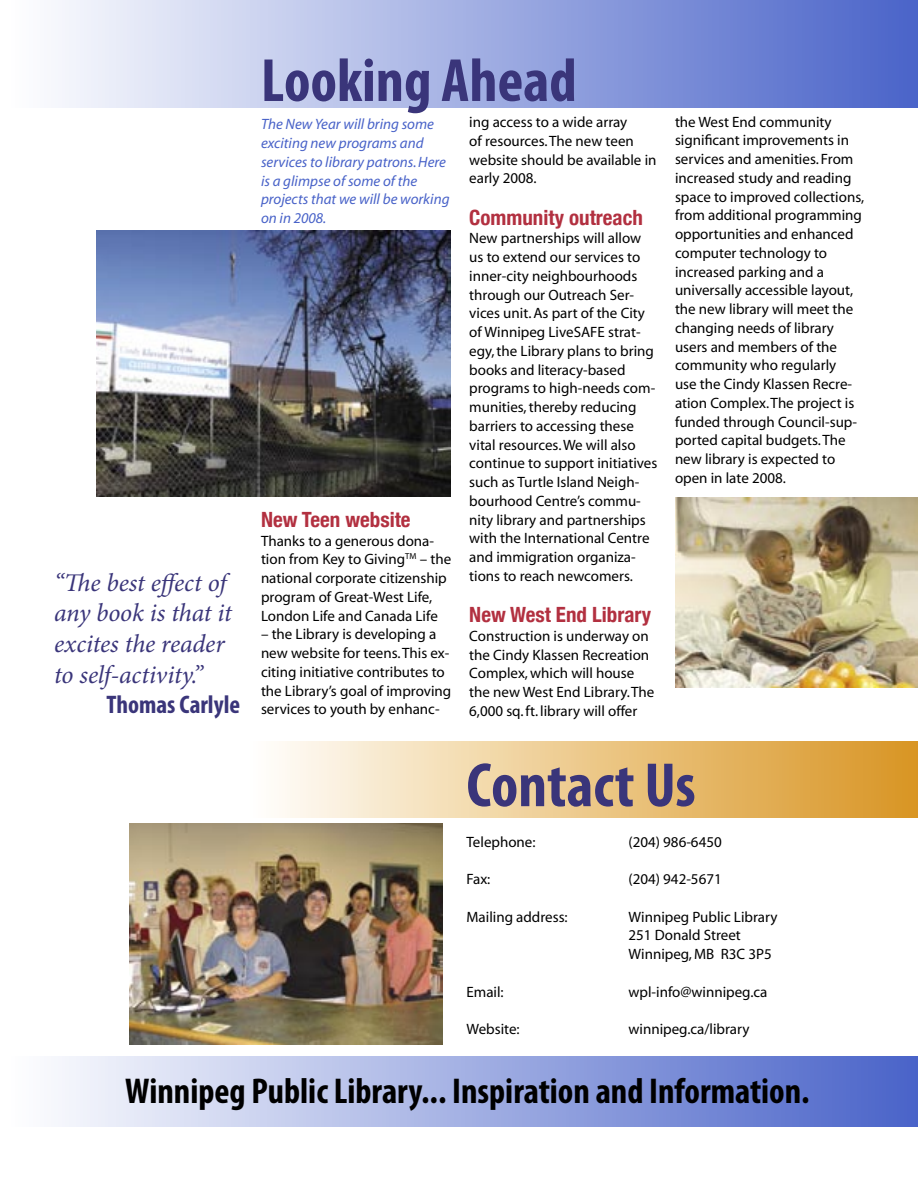
<style>
.page{position:relative;width:918px;height:1188px;background:#fff}
.page>*{position:absolute;margin:0;border:0;box-sizing:border-box;transform-origin:0 0}
.t1{font:700 condensed 63px "Myriad Pro";color:#3a357a}
.t2{font:700 condensed 61.5px "Myriad Pro";color:#3a357a}
.t3{font:700 condensed 36px "Myriad Pro";color:#000}
.t4{font:italic 25.5px "Minion Pro";letter-spacing:-.005em;color:#3a357a}
.t5{font:700 condensed 25.5px "Myriad Pro";color:#3a357a}
.t6{font:700 condensed 21px "Helvetica Neue";color:#b23040}
.t7{font:15px/18.8px "Myriad";color:#000}
.t8{font:italic 15px/18.8px "Myriad";color:#4862c8}
</style>
<div class="page">
<img style="left:129px;top:824px;width:313px;height:221px">
<div style="left:0;top:1057px;width:918px;height:69px;background:linear-gradient(to right,#fff,#4963c8)"></div>
<div style="left:247px;top:741px;width:671px;height:76px;background:linear-gradient(to right,#fffffb,#d99521)"></div>
<div style="left:0;top:0;width:918px;height:108px;background:linear-gradient(to right,#fff,#4a64c9)"></div>
<img style="left:675px;top:497px;width:243px;height:190px">
<img style="left:96px;top:231px;width:354px;height:265px">
<p class="t4" style="left:54px;top:567px;width:174px">“The best effect of</p>
<p class="t4" style="left:54px;top:598px;width:179px">any book is that it</p>
<p class="t4" style="left:54px;top:629px;width:172px">excites the reader</p>
<p class="t4" style="left:54px;top:659px;width:151px">to self-activity.”</p>
<p class="t5" style="left:107px;top:691px;width:135px">Thomas Carlyle</p>
<p class="t2" style="left:261px;top:47px;width:317px">Looking Ahead</p>
<p class="t8" style="left:261px;top:116px;width:190px">The New Year will bring some exciting new programs and services to library patrons. Here is a glimpse of some of the projects that we will be working on in 2008.</p>
<p class="t6" style="left:261px;top:507px;width:151px">New Teen website</p>
<p class="t7" style="left:261px;top:532px;width:192px">Thanks to a generous dona&shy;tion from Key to Giving<sup>TM</sup> – the national corporate citizenship program of Great-West Life,<br>London Life and Canada Life</p>
<p class="t7" style="left:261px;top:626px;width:192px">– the Library is developing a new website for teens. This ex&shy;citing initiative contributes to the Library’s goal of improving services to youth by enhanc-</p>
<p class="t7" style="left:469px;top:113px;width:189px">ing access to a wide array<br>of resources. The new teen website should be available in early 2008.</p>
<p class="t6" style="left:469px;top:204px;width:175px">Community outreach</p>
<p class="t7" style="left:469px;top:230px;width:190px">New partnerships will allow us to extend our services to inner-city neighbourhoods through our Outreach Ser&shy;vices unit. As part of the City of Winnipeg LiveSAFE strat&shy;egy, the Library plans to bring books and literacy-based programs to high-needs com&shy;munities, thereby reducing barriers to accessing these vital resources. We will also continue to support initiatives such as Turtle Island Neigh&shy;bourhood Centre’s commu&shy;nity library and partnerships with the International Centre and immigration organiza&shy;tions to reach newcomers.</p>
<p class="t6" style="left:469px;top:602px;width:183px">New West End Library</p>
<p class="t7" style="left:469px;top:627px;width:187px">Construction is underway on the Cindy Klassen Recreation<br>Complex, which will house the new West End Library. The<br>6,000 sq. ft. library will offer</p>
<p class="t7" style="left:675px;top:113px;width:191px">the West End community significant improvements in services and amenities. From increased study and reading space to improved collections, from additional programming opportunities and enhanced computer technology to increased parking and a universally accessible layout, the new library will meet the changing needs of library users and members of the community who regularly<br>use the Cindy Klassen Recre&shy;ation Complex. The project is funded through Council-sup&shy;ported capital budgets. The new library is expected to open in late 2008.</p>
<p class="t1" style="left:466px;top:750px;width:231px">Contact Us</p>
<p class="t7" style="left:466px;top:833px;width:71px">Telephone:</p>
<p class="t7" style="left:628px;top:833px;width:95px">(204) 986-6450</p>
<p class="t7" style="left:466px;top:870px;width:25px">Fax:</p>
<p class="t7" style="left:628px;top:870px;width:95px">(204) 942-5671</p>
<p class="t7" style="left:466px;top:908px;width:103px">Mailing address:</p>
<p class="t7" style="left:628px;top:908px;width:150px">Winnipeg Public Library</p>
<p class="t7" style="left:628px;top:927px;width:114px">251 Donald Street</p>
<p class="t7" style="left:628px;top:945px;width:145px">Winnipeg, MB R3C 3P5</p>
<p class="t7" style="left:466px;top:983px;width:39px">Email:</p>
<p class="t7" style="left:628px;top:983px;width:140px">wpl-info@winnipeg.ca</p>
<p class="t7" style="left:466px;top:1020px;width:55px">Website:</p>
<p class="t7" style="left:628px;top:1020px;width:123px">winnipeg.ca/library</p>
<p class="t3" style="left:125px;top:1072px;width:686px">Winnipeg Public Library... Inspiration and Information.</p>
</div>
